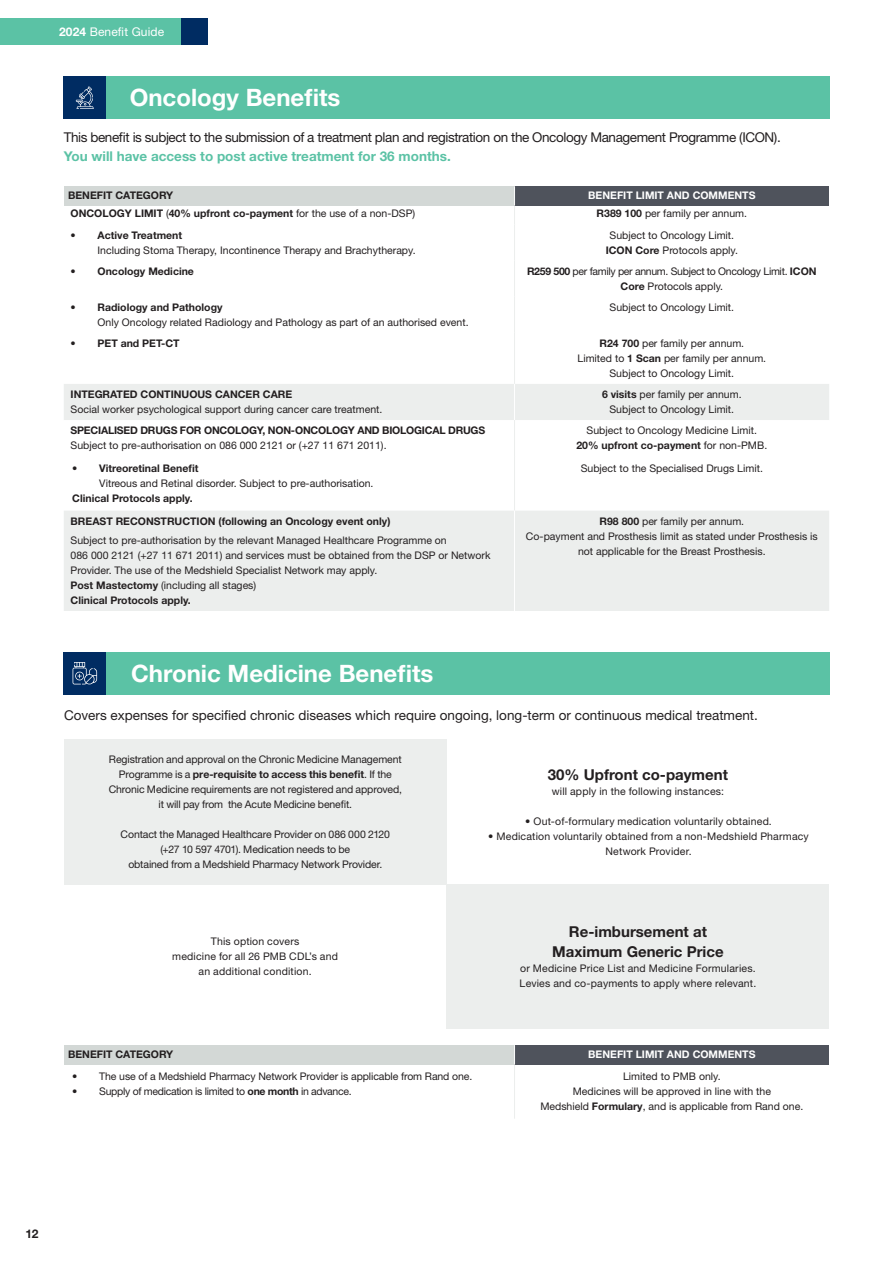
<style>
.page{position:relative;width:893px;height:1263px;background:#fff}
.page>*{position:absolute;margin:0;border:0;box-sizing:border-box;transform-origin:0 0}
.t1{font:700 24px "Helvetica Neue LT Std";color:#fff}
.t2{font:700 15px/20.2px "Helvetica Neue LT Std";color:#231f20;text-align:center}
.t3{font:13.5px "Helvetica Neue LT Std";letter-spacing:-.03em;color:#231f20}
.t4{font:13.5px "Helvetica Neue LT Std";color:#231f20}
.t5{font:700 13.5px "Helvetica Neue LT Std";color:#5bc2a5}
.t6{font:12px "Helvetica Neue LT Std";letter-spacing:.01em;color:#fff}
.t7{font:700 12px "Helvetica Neue LT Std";color:#231f20}
.t8{font:10.5px/15px "Helvetica Neue LT Std";color:#231f20;text-align:center}
.t9{font:700 10.5px "Helvetica Neue LT Std";color:#231f20}
.t10{font:10.5px/15px "Helvetica Neue LT Std";letter-spacing:.02em;color:#231f20}
.t11{font:10.5px/15px "Helvetica Neue LT Std";letter-spacing:-.03em;color:#231f20;text-align:center}
.t12{font:700 10.5px "Helvetica Neue LT Std";letter-spacing:-.02em;color:#231f20}
.t13{font:700 10.5px "Helvetica Neue LT Std";color:#fff}
.s1{font-weight:700}
.s2{font-weight:400}
</style>
<div class="page">
<div style="left:0;top:19px;width:182px;height:26px;background:#5bc2a5"></div>
<div style="left:182px;top:19px;width:26px;height:26px;background:#002c62"></div>
<div style="left:64px;top:186px;width:450px;height:19px;background:#d3d8d6"></div>
<div style="left:514px;top:186px;width:315px;height:19px;background:#4f535c"></div>
<svg style="left:64px;top:384px;width:765px;height:227px;fill:#eceeed"></svg>
<hr style="left:514px;top:456px;width:1px;height:55px;background:#eceeed">
<hr style="left:514px;top:384px;width:1px;height:36px;background:#fff">
<hr style="left:514px;top:511px;width:1px;height:100px;background:#fff">
<svg style="left:514px;top:186px;width:1px;height:38px"></svg>
<hr style="left:514px;top:224px;width:1px;height:37px;background:#eceeed">
<hr style="left:514px;top:261px;width:1px;height:36px;background:#eceeed">
<hr style="left:514px;top:297px;width:1px;height:36px;background:#eceeed">
<hr style="left:514px;top:333px;width:1px;height:51px;background:#eceeed">
<hr style="left:514px;top:420px;width:1px;height:36px;background:#eceeed">
<div style="left:64px;top:1045px;width:450px;height:19px;background:#d3d8d6"></div>
<div style="left:514px;top:1045px;width:315px;height:19px;background:#4f535c"></div>
<svg style="left:514px;top:1045px;width:1px;height:19px"></svg>
<hr style="left:514px;top:1064px;width:1px;height:55px;background:#eceeed">
<div style="left:447px;top:884px;width:382px;height:145px;background:#eceeed"></div>
<div style="left:64px;top:739px;width:383px;height:145px;background:#eceeed"></div>
<div style="left:64px;top:77px;width:42px;height:42px;background:#002c62"></div>
<div style="left:106px;top:77px;width:723px;height:42px;background:#5bc2a5"></div>
<svg style="left:76px;top:86px;width:18px;height:23px"></svg>
<div style="left:64px;top:652px;width:42px;height:42px;background:#002c62"></div>
<svg style="left:73px;top:662px;width:24px;height:23px"></svg>
<div style="left:106px;top:652px;width:723px;height:42px;background:#5bc2a5"></div>
<p class="t6" style="left:59px;top:25px;width:107px"><span class="s1">2024</span> Benefit Guide</p>
<h1 class="t1" style="left:130px;top:83px;width:212px">Oncology Benefits</h1>
<p class="t3" style="left:64px;top:129px;width:718px">This benefit is subject to the submission of a treatment plan and registration on the Oncology Management Programme (ICON).</p>
<p class="t5" style="left:64px;top:148px;width:389px">You will have access to post active treatment for 36 months.</p>
<p class="t9" style="left:68px;top:189px;width:107px">BENEFIT CATEGORY</p>
<p class="t13" style="left:588px;top:189px;width:169px">BENEFIT LIMIT AND COMMENTS</p>
<p class="t9" style="left:71px;top:206px;width:346px">ONCOLOGY LIMIT <span class="s2">(</span>40% upfront co-payment <span class="s2">for the use of a non-DSP)</span></p>
<p class="t8" style="left:597px;top:205px;width:152px"><span class="s1">R389 100</span> per family per annum.</p>
<p class="t9" style="left:71px;top:228px;width:113px">• Active Treatment</p>
<p class="t8" style="left:98px;top:242px;width:319px">Including Stoma Therapy, Incontinence Therapy and Brachytherapy.</p>
<p class="t8" style="left:606px;top:227px;width:134px">Subject to Oncology Limit.<br><span class="s1">ICON Core</span> Protocols apply.</p>
<p class="t9" style="left:71px;top:265px;width:125px">• Oncology Medicine</p>
<p class="t11" style="left:527px;top:263px;width:291px"><span class="s1">R259 500</span> per family per annum. Subject to Oncology Limit. <span class="s1">ICON<br>Core</span> Protocols apply.</p>
<p class="t9" style="left:71px;top:301px;width:153px">• Radiology and Pathology</p>
<p class="t8" style="left:98px;top:315px;width:373px">Only Oncology related Radiology and Pathology as part of an authorised event.</p>
<p class="t8" style="left:609px;top:300px;width:126px">Subject to Oncology Limit.</p>
<p class="t9" style="left:71px;top:337px;width:111px">• PET and PET-CT</p>
<p class="t8" style="left:577px;top:336px;width:190px"><span class="s1">R24 700</span> per family per annum.<br>Limited to <span class="s1">1 Scan</span> per family per annum.<br>Subject to Oncology Limit.</p>
<p class="t9" style="left:71px;top:388px;width:223px">INTEGRATED CONTINUOUS CANCER CARE</p>
<p class="t8" style="left:71px;top:402px;width:313px">Social worker psychological support during cancer care treatment.</p>
<p class="t8" style="left:602px;top:387px;width:141px"><span class="s1">6 visits</span> per family per annum.<br>Subject to Oncology Limit.</p>
<p class="t12" style="left:71px;top:424px;width:416px">SPECIALISED DRUGS FOR ONCOLOGY, NON-ONCOLOGY AND BIOLOGICAL DRUGS</p>
<p class="t8" style="left:71px;top:438px;width:317px">Subject to pre-authorisation on 086 000 2121 or (+27 11 671 2011).</p>
<p class="t8" style="left:576px;top:423px;width:192px">Subject to Oncology Medicine Limit.<br><span class="s1">20% upfront co-payment</span> for non-PMB.</p>
<p class="t9" style="left:72px;top:462px;width:128px">• Vitreoretinal Benefit</p>
<p class="t8" style="left:99px;top:476px;width:276px">Vitreous and Retinal disorder. Subject to pre-authorisation.</p>
<p class="t9" style="left:72px;top:492px;width:122px">Clinical Protocols apply.</p>
<p class="t8" style="left:581px;top:461px;width:184px">Subject to the Specialised Drugs Limit.</p>
<p class="t9" style="left:71px;top:515px;width:321px">BREAST RECONSTRUCTION (following an Oncology event only)</p>
<p class="t8" style="left:71px;top:533px;width:421px;text-align:left">Subject to pre-authorisation by the relevant Managed Healthcare Programme on<br>086 000 2121 (+27 11 671 2011) and services must be obtained from the DSP or Network Provider. The use of the Medshield Specialist Network may apply.<br><span class="s1">Post Mastectomy</span> (including all stages)<br><span class="s1">Clinical Protocols apply.</span></p>
<p class="t8" style="left:526px;top:514px;width:293px"><span class="s1">R98 800</span> per family per annum.<br>Co-payment and Prosthesis limit as stated under Prosthesis is not applicable for the Breast Prosthesis.</p>
<h1 class="t1" style="left:131px;top:658px;width:304px">Chronic Medicine Benefits</h1>
<p class="t4" style="left:64px;top:707px;width:695px">Covers expenses for specified chronic diseases which require ongoing, long-term or continuous medical treatment.</p>
<p class="t8" style="left:109px;top:752px;width:295px">Registration and approval on the Chronic Medicine Management Programme is a <span class="s1">pre-requisite to access this benefit</span>. If the Chronic Medicine requirements are not registered and approved, it will pay from the Acute Medicine benefit.</p>
<p class="t8" style="left:121px;top:827px;width:271px">Contact the Managed Healthcare Provider on 086 000 2120 (+27 10 597 4701). Medication needs to be<br>obtained from a Medshield Pharmacy Network Provider.</p>
<p class="t8" style="left:172px;top:934px;width:167px">This option covers<br>medicine for all 26 PMB CDL’s and an additional condition.</p>
<h2 class="t2" style="left:548px;top:764px;width:182px">30% Upfront co-payment</h2>
<p class="t8" style="left:552px;top:783px;width:174px">will apply in the following instances:</p>
<p class="t8" style="left:525px;top:813px;width:248px">• Out-of-formulary medication voluntarily obtained.</p>
<p class="t10" style="left:488px;top:828px;width:322px;text-align:center">• Medication voluntarily obtained from a non-Medshield Pharmacy<br>Network Provider.</p>
<h2 class="t2" style="left:552px;top:921px;width:173px">Re-imbursement at<br>Maximum Generic Price</h2>
<p class="t10" style="left:520px;top:961px;width:238px">or Medicine Price List and Medicine Formularies.<br>Levies and co-payments to apply where relevant.</p>
<p class="t9" style="left:68px;top:1048px;width:107px">BENEFIT CATEGORY</p>
<p class="t13" style="left:588px;top:1048px;width:169px">BENEFIT LIMIT AND COMMENTS</p>
<p class="t8" style="left:72px;top:1069px;width:401px">• The use of a Medshield Pharmacy Network Provider is applicable from Rand one.</p>
<p class="t11" style="left:72px;top:1084px;width:281px">• Supply of medication is limited to <span class="s1">one month</span> in advance.</p>
<p class="t8" style="left:540px;top:1069px;width:264px">Limited to PMB only.<br>Medicines will be approved in line with the<br>Medshield <span class="s1">Formulary</span>, and is applicable from Rand one.</p>
<p class="t7" style="left:25px;top:1226px;width:15px">12</p>
</div>
